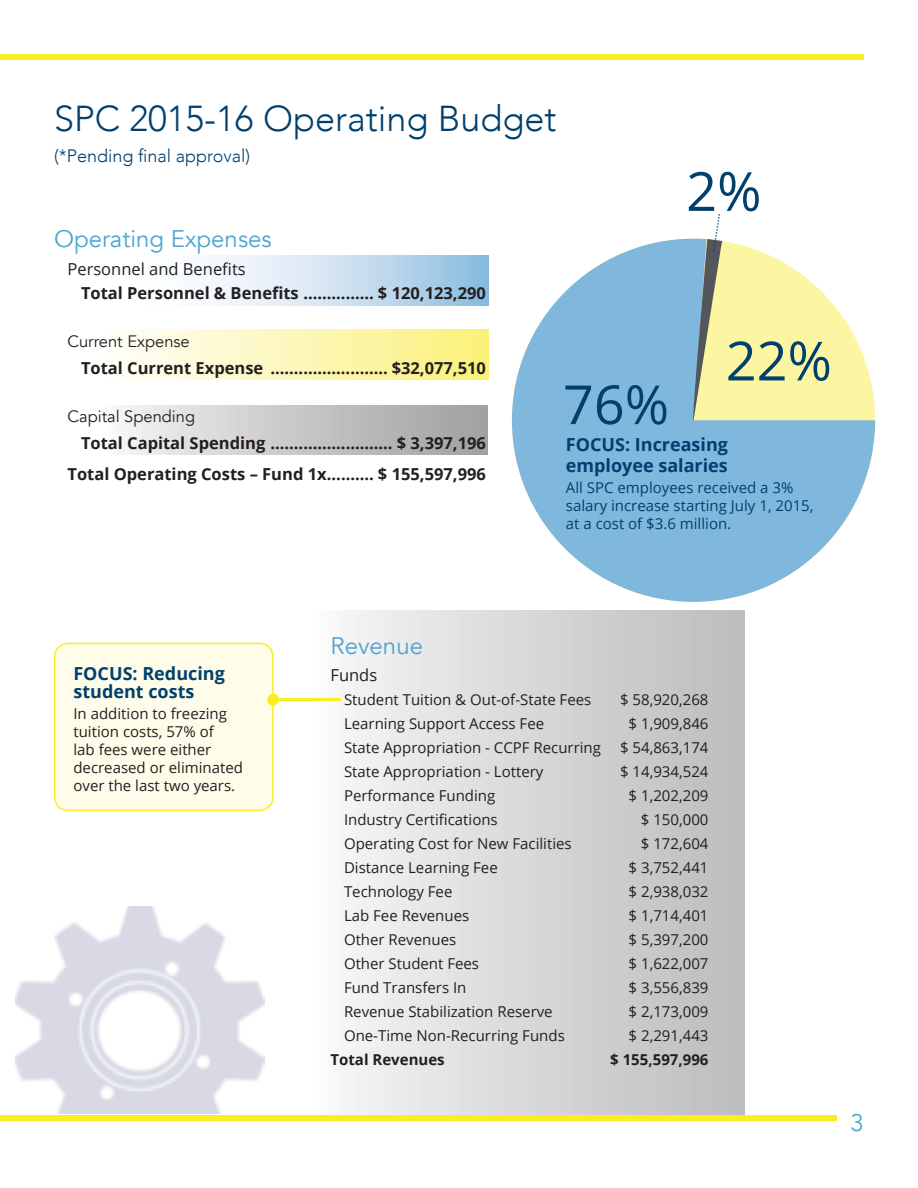
<style>
.page{position:relative;width:918px;height:1188px;background:#fff}
.page>*{position:absolute;margin:0;border:0;box-sizing:border-box;transform-origin:0 0}
.t1{font:54px "Open Sans";color:#00406e}
.t2{font:300 36px "Avenir";color:#00406e}
.t3{font:24px "Avenir";color:#4ca5d3}
.t4{font:700 18px/21px "Open Sans";color:#00406e}
.t5{font:300 18px "Avenir";color:#00406e}
.t6{font:700 16.5px/30.8px "Open Sans";color:#231f20;text-align:right}
.t7{font:16.5px "Avenir";color:#231f20}
.t8{font:16.5px "Open Sans";color:#231f20}
.t9{font:15px/18px "Open Sans";color:#231f20}
.t10{font:15px/18px "Open Sans";color:#00406e}
.t11{font:700 15px "Open Sans";color:#231f20}
</style>
<div class="page">
<div style="left:0;top:1115px;width:837px;height:5px;background:#faed24"></div>
<div style="left:0;top:54px;width:864px;height:6px;background:#faed24"></div>
<div style="left:98px;top:405px;width:390px;height:50px;background:linear-gradient(to right,#f8f8f8,#9f9ca0)"></div>
<div style="left:98px;top:329px;width:390px;height:50px;background:linear-gradient(to right,#fffefd,#faf07a)"></div>
<svg style="left:213px;top:256px;width:275px;height:50px;background:#c7ddef"></svg>
<div style="left:305px;top:610px;width:439px;height:505px;background:linear-gradient(to right,#fafafa,#bcb9bb)"></div>
<svg style="left:512px;top:239px;width:363px;height:363px;fill:#80b8dd"></svg>
<img style="left:15px;top:906px;width:249px;height:208px">
<svg style="left:691px;top:214px;width:31px;height:207px;background:#b6c2ab"></svg>
<div style="left:54px;top:643px;width:220px;height:168px;background:#fffdea"></div>
<hr style="left:273px;top:698px;width:68px;height:3px;background:#faed24">
<div style="left:267px;top:694px;width:12px;height:12px;background:#faed24;border-radius:50%"></div>
<h2 class="t2" style="left:54px;top:97px;width:504px">SPC 2015-16 Operating Budget</h2>
<p class="t5" style="left:54px;top:145px;width:198px">(*Pending final approval)</p>
<h3 class="t3" style="left:54px;top:225px;width:219px">Operating Expenses</h3>
<p class="t8" style="left:68px;top:257px;width:180px">Personnel and Benefits</p>
<p class="t6" style="left:81px;top:277px;width:407px">Total Personnel &amp; Benefits ............... $ 120,123,290</p>
<p class="t7" style="left:68px;top:331px;width:124px">Current Expense</p>
<p class="t6" style="left:81px;top:352px;width:407px">Total Current Expense ......................... $32,077,510</p>
<p class="t7" style="left:68px;top:406px;width:129px">Capital Spending</p>
<p class="t6" style="left:68px;top:427px;width:420px">Total Capital Spending .......................... $ 3,397,196<br>Total Operating Costs – Fund 1x .......... $ 155,597,996</p>
<h1 class="t1" style="left:686px;top:154px;width:77px">2%</h1>
<h1 class="t1" style="left:563px;top:368px;width:108px">76%</h1>
<h1 class="t1" style="left:726px;top:324px;width:108px">22%</h1>
<p class="t4" style="left:566px;top:434px;width:164px">FOCUS: Increasing employee salaries</p>
<p class="t10" style="left:566px;top:478px;width:249px">All SPC employees received a 3% salary increase starting July 1, 2015, at a cost of $3.6 million.</p>
<p class="t4" style="left:73px;top:664px;width:153px;line-height:18px">FOCUS: Reducing student costs</p>
<p class="t9" style="left:73px;top:704px;width:171px">In addition to freezing tuition costs, 57% of<br>lab fees were either decreased or eliminated over the last two years.</p>
<h3 class="t3" style="left:331px;top:631px;width:94px">Revenue</h3>
<p class="t8" style="left:331px;top:664px;width:48px">Funds</p>
<p class="t9" style="left:344px;top:690px;width:249px">Student Tuition &amp; Out-of-State Fees</p>
<p class="t9" style="left:620px;top:690px;width:90px">$ 58,920,268</p>
<p class="t9" style="left:344px;top:714px;width:202px">Learning Support Access Fee</p>
<p class="t9" style="left:629px;top:714px;width:81px">$ 1,909,846</p>
<p class="t9" style="left:344px;top:738px;width:259px">State Appropriation - CCPF Recurring</p>
<p class="t9" style="left:620px;top:738px;width:90px">$ 54,863,174</p>
<p class="t9" style="left:344px;top:762px;width:201px">State Appropriation - Lottery</p>
<p class="t9" style="left:620px;top:762px;width:90px">$ 14,934,524</p>
<p class="t9" style="left:344px;top:786px;width:153px">Performance Funding</p>
<p class="t9" style="left:629px;top:786px;width:81px">$ 1,202,209</p>
<p class="t9" style="left:344px;top:810px;width:155px">Industry Certifications</p>
<p class="t9" style="left:641px;top:810px;width:69px">$ 150,000</p>
<p class="t9" style="left:344px;top:834px;width:229px">Operating Cost for New Facilities</p>
<p class="t9" style="left:641px;top:834px;width:69px">$ 172,604</p>
<p class="t9" style="left:344px;top:858px;width:155px">Distance Learning Fee</p>
<p class="t9" style="left:629px;top:858px;width:81px">$ 3,752,441</p>
<p class="t9" style="left:344px;top:882px;width:110px">Technology Fee</p>
<p class="t9" style="left:629px;top:882px;width:81px">$ 2,938,032</p>
<p class="t9" style="left:344px;top:906px;width:127px">Lab Fee Revenues</p>
<p class="t9" style="left:629px;top:906px;width:81px">$ 1,714,401</p>
<p class="t9" style="left:344px;top:930px;width:114px">Other Revenues</p>
<p class="t9" style="left:629px;top:930px;width:81px">$ 5,397,200</p>
<p class="t9" style="left:344px;top:954px;width:137px">Other Student Fees</p>
<p class="t9" style="left:629px;top:954px;width:81px">$ 1,622,007</p>
<p class="t9" style="left:344px;top:978px;width:124px">Fund Transfers In</p>
<p class="t9" style="left:629px;top:978px;width:81px">$ 3,556,839</p>
<p class="t9" style="left:344px;top:1002px;width:210px">Revenue Stabilization Reserve</p>
<p class="t9" style="left:629px;top:1002px;width:81px">$ 2,173,009</p>
<p class="t9" style="left:344px;top:1026px;width:222px">One-Time Non-Recurring Funds</p>
<p class="t9" style="left:629px;top:1026px;width:81px">$ 2,291,443</p>
<p class="t11" style="left:331px;top:1049px;width:116px">Total Revenues</p>
<p class="t11" style="left:610px;top:1049px;width:100px">$ 155,597,996</p>
<h3 class="t3" style="left:851px;top:1108px;width:15px">3</h3>
</div>
